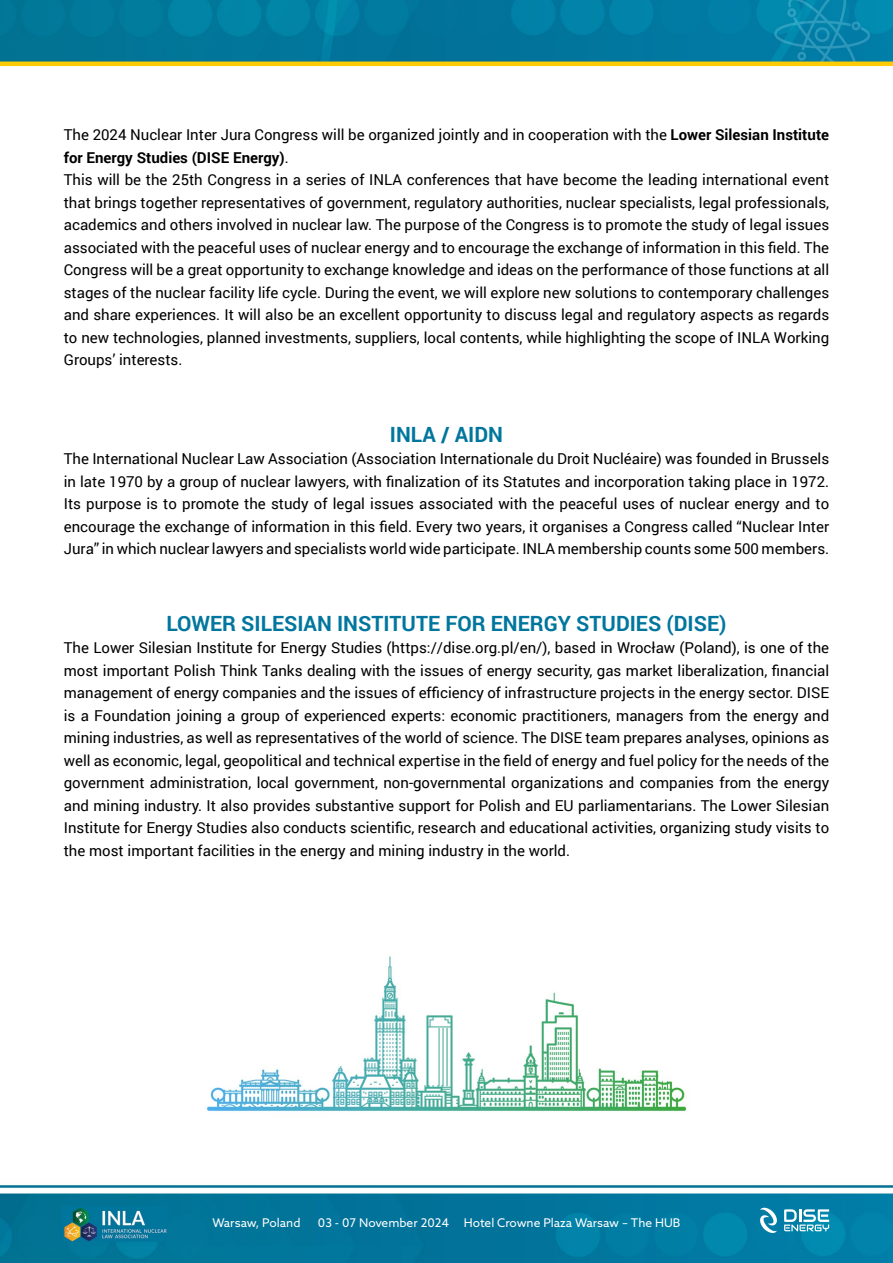
<style>
.page{position:relative;width:893px;height:1263px;background:#fff}
.page>*{position:absolute;margin:0;border:0;box-sizing:border-box;transform-origin:0 0}
.t1{font:700 21px "Roboto";color:#00769e}
.t2{font:15px/22.5px "Roboto";color:#000;text-align:justify}
.t3{font:12px "Azo Sans";color:#fff}
.s1{font-weight:700}
</style>
<div class="page">
<img style="left:0;top:0;width:893px;height:1263px">
<hr style="left:0;top:62px;width:893px;height:4px;background:#ffcb05">
<svg style="left:784px;top:1209px;width:45px;height:22px"></svg>
<svg style="left:760px;top:1208px;width:17px;height:25px"></svg>
<img style="left:63px;top:1206px;width:105px;height:36px">
<img style="left:176px;top:945px;width:540px;height:171px">
<p class="t2" style="left:64px;top:123px;width:767px;text-align:left">The 2024 Nuclear Inter Jura Congress will be organized jointly and in cooperation with the <span class="s1">Lower Silesian Institute for Energy Studies (DISE Energy)</span>.<br>This will be the 25th Congress in a series of INLA conferences that have become the leading international event that brings together representatives of government, regulatory authorities, nuclear specialists, legal professionals, academics and others involved in nuclear law. The purpose of the Congress is to promote the study of legal issues associated with the peaceful uses of nuclear energy and to encourage the exchange of information in this field. The Congress will be a great opportunity to exchange knowledge and ideas on the performance of those functions at all stages of the nuclear facility life cycle. During the event, we will explore new solutions to contemporary challenges and share experiences. It will also be an excellent opportunity to discuss legal and regulatory aspects as regards to new technologies, planned investments, suppliers, local contents, while highlighting the scope of INLA Working Groups’ interests.</p>
<h1 class="t1" style="left:390px;top:419px;width:115px">INLA / AIDN</h1>
<p class="t2" style="left:64px;top:447px;width:767px">The International Nuclear Law Association (Association Internationale du Droit Nucléaire) was founded in Brussels in late 1970 by a group of nuclear lawyers, with finalization of its Statutes and incorporation taking place in 1972.<br>Its purpose is to promote the study of legal issues associated with the peaceful uses of nuclear energy and to encourage the exchange of information in this field. Every two years, it organises a Congress called “Nuclear Inter Jura” in which nuclear lawyers and specialists world wide participate. INLA membership counts some 500 members.</p>
<h1 class="t1" style="left:166px;top:608px;width:561px">LOWER SILESIAN INSTITUTE FOR ENERGY STUDIES (DISE)</h1>
<p class="t2" style="left:64px;top:636px;width:767px">The Lower Silesian Institute for Energy Studies (https://dise.org.pl/en/), based in Wrocław (Poland), is one of the most important Polish Think Tanks dealing with the issues of energy security, gas market liberalization, financial management of energy companies and the issues of efficiency of infrastructure projects in the energy sector. DISE is a Foundation joining a group of experienced experts: economic practitioners, managers from the energy and mining industries, as well as representatives of the world of science. The DISE team prepares analyses, opinions as well as economic, legal, geopolitical and technical expertise in the field of energy and fuel policy for the needs of the government administration, local government, non-governmental organizations and companies from the energy and mining industry. It also provides substantive support for Polish and EU parliamentarians. The Lower Silesian Institute for Energy Studies also conducts scientific, research and educational activities, organizing study visits to the most important facilities in the energy and mining industry in the world.</p>
<p class="t3" style="left:212px;top:1214px;width:90px">Warsaw, Poland</p>
<p class="t3" style="left:318px;top:1214px;width:364px">03 - 07 November 2024 Hotel Crowne Plaza Warsaw – The HUB</p>
</div>
